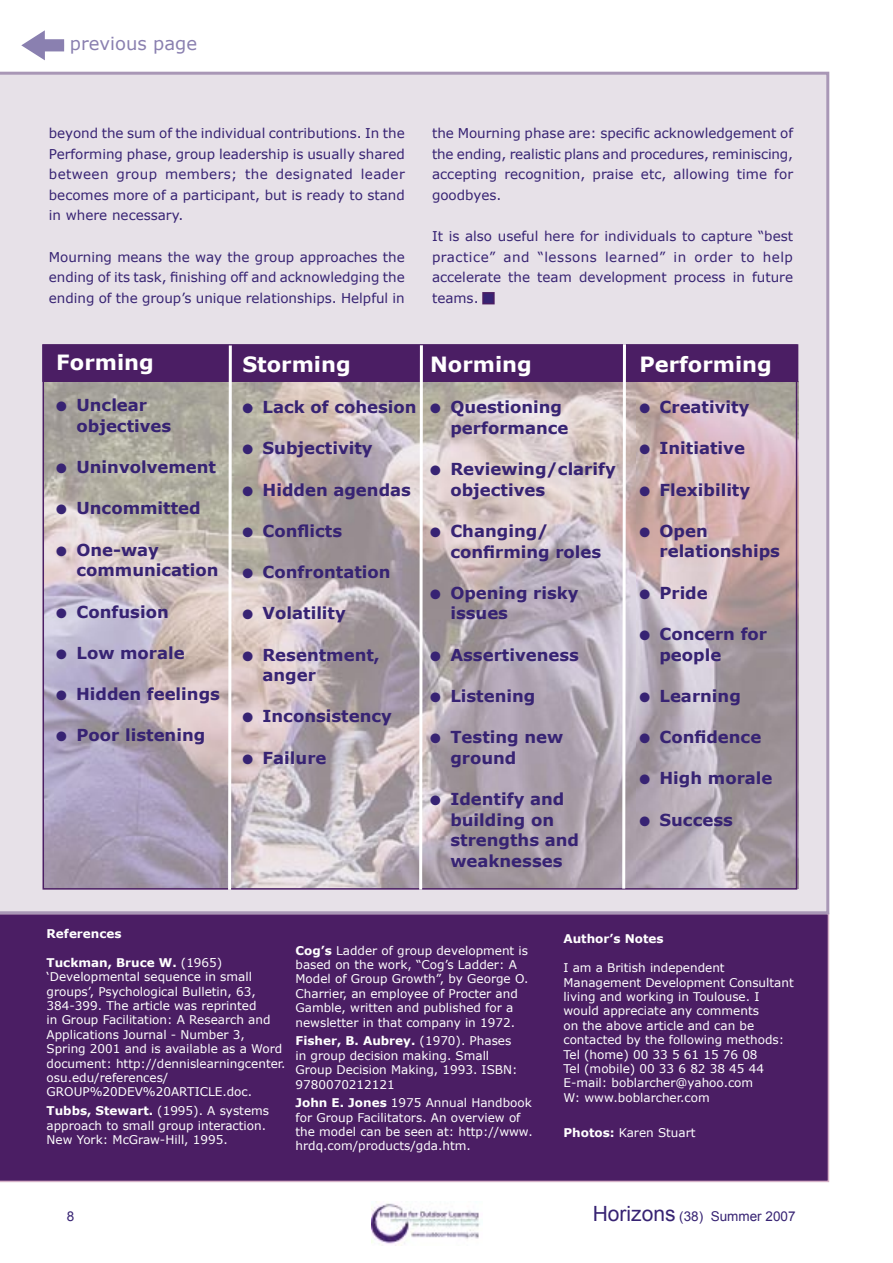
<style>
.page{position:relative;width:893px;height:1263px;background:#fff}
.page>*{position:absolute;margin:0;border:0;box-sizing:border-box;transform-origin:0 0}
.t1{font:54px "Zeal";color:#8a80b0}
.t2{font:700 21px "Verdana";color:#fff}
.t3{font:18px "Verdana";color:#8a80b0}
.t4{font:700 16.5px/20.7px "Verdana";color:#372373}
.t5{font:13.5px/20.7px "Verdana";color:#372373;text-align:justify}
.t6{font:13.5px "Arial";color:#372373}
.t7{font:12px/14.4px "Verdana";color:#fff}
.t8{font:700 12px "Verdana";color:#fff}
.s1{font-weight:700}
.s2{font-size:21px}
</style>
<div class="page">
<img style="left:371px;top:1201px;width:109px;height:45px">
<div style="left:0;top:914px;width:829px;height:268px;background:#4b1e64"></div>
<div style="left:0;top:72px;width:829px;height:842px;background:#e7e1e8"></div>
<div style="left:482px;top:292px;width:13px;height:12px;border:3px solid #4b1e64"></div>
<svg style="left:42px;top:344px;width:756px;height:546px;background:#b4a5af"></svg>
<h1 class="t1" style="left:16px;top:18px;width:55px">o</h1>
<h3 class="t3" style="left:70px;top:32px;width:129px">previous page</h3>
<p class="t5" style="left:49px;top:122px;width:357px">beyond the sum of the individual contributions. In the Performing phase, group leadership is usually shared between group members; the designated leader becomes more of a participant, but is ready to stand in where necessary.</p>
<p class="t5" style="left:49px;top:246px;width:357px">Mourning means the way the group approaches the ending of its task, finishing off and acknowledging the ending of the group’s unique relationships. Helpful in</p>
<p class="t5" style="left:432px;top:122px;width:363px">the Mourning phase are: specific acknowledgement of the ending, realistic plans and procedures, reminiscing, accepting recognition, praise etc, allowing time for goodbyes.</p>
<p class="t5" style="left:432px;top:225px;width:363px">It is also useful here for individuals to capture “best practice” and “lessons learned” in order to help accelerate the team development process in future teams. ■</p>
<h2 class="t2" style="left:56px;top:349px;width:99px">Forming</h2>
<h3 class="t4" style="left:76px;top:394px;width:96px;text-indent:-20px">● Unclear objectives</h3>
<h3 class="t4" style="left:56px;top:456px;width:161px">● Uninvolvement</h3>
<h3 class="t4" style="left:56px;top:498px;width:146px">● Uncommitted</h3>
<h3 class="t4" style="left:76px;top:539px;width:144px;text-indent:-20px">● One-way communication</h3>
<h3 class="t4" style="left:56px;top:601px;width:114px">● Confusion</h3>
<h3 class="t4" style="left:56px;top:642px;width:130px">● Low morale</h3>
<h3 class="t4" style="left:56px;top:683px;width:165px">● Hidden feelings</h3>
<h3 class="t4" style="left:56px;top:724px;width:151px">● Poor listening</h3>
<h2 class="t2" style="left:242px;top:351px;width:110px">Storming</h2>
<h3 class="t4" style="left:242px;top:396px;width:176px">● Lack of cohesion</h3>
<h3 class="t4" style="left:242px;top:437px;width:132px">● Subjectivity</h3>
<h3 class="t4" style="left:242px;top:479px;width:170px">● Hidden agendas</h3>
<h3 class="t4" style="left:242px;top:520px;width:101px">● Conflicts</h3>
<h3 class="t4" style="left:242px;top:561px;width:150px">● Confrontation</h3>
<h3 class="t4" style="left:242px;top:602px;width:105px">● Volatility</h3>
<h3 class="t4" style="left:262px;top:644px;width:119px;text-indent:-20px">● Resentment, anger</h3>
<h3 class="t4" style="left:242px;top:705px;width:151px">● Inconsistency</h3>
<h3 class="t4" style="left:242px;top:747px;width:86px">● Failure</h3>
<h2 class="t2" style="left:430px;top:351px;width:103px">Norming</h2>
<h3 class="t4" style="left:450px;top:396px;width:120px;text-indent:-20px">● Questioning performance</h3>
<h3 class="t4" style="left:450px;top:458px;width:167px;text-indent:-20px">● Reviewing/clarify objectives</h3>
<h3 class="t4" style="left:450px;top:520px;width:152px;text-indent:-20px">● Changing/ confirming roles</h3>
<h3 class="t4" style="left:450px;top:582px;width:130px;text-indent:-20px">● Opening risky issues</h3>
<h3 class="t4" style="left:430px;top:644px;width:150px">● Assertiveness</h3>
<h3 class="t4" style="left:430px;top:685px;width:107px">● Listening</h3>
<h3 class="t4" style="left:450px;top:726px;width:114px;text-indent:-20px">● Testing new ground</h3>
<h3 class="t4" style="left:450px;top:788px;width:130px;text-indent:-20px">● Identify and building on strengths and weaknesses</h3>
<h2 class="t2" style="left:639px;top:351px;width:134px">Performing</h2>
<h3 class="t4" style="left:639px;top:396px;width:112px">● Creativity</h3>
<h3 class="t4" style="left:639px;top:437px;width:107px">● Initiative</h3>
<h3 class="t4" style="left:639px;top:479px;width:112px">● Flexibility</h3>
<h3 class="t4" style="left:659px;top:520px;width:122px;text-indent:-20px">● Open relationships</h3>
<h3 class="t4" style="left:639px;top:582px;width:70px">● Pride</h3>
<h3 class="t4" style="left:659px;top:623px;width:109px;text-indent:-20px">● Concern for people</h3>
<h3 class="t4" style="left:639px;top:685px;width:103px">● Learning</h3>
<h3 class="t4" style="left:639px;top:726px;width:123px">● Confidence</h3>
<h3 class="t4" style="left:639px;top:767px;width:135px">● High morale</h3>
<h3 class="t4" style="left:639px;top:809px;width:95px">● Success</h3>
<p class="t8" style="left:47px;top:926px;width:76px">References</p>
<p class="t7" style="left:47px;top:955px;width:241px"><span class="s1">Tuckman, Bruce W.</span> (1965) ‘Developmental sequence in small groups’, Psychological Bulletin, 63, 384-399. The article was reprinted<br>in Group Facilitation: A Research and Applications Journal - Number 3, Spring 2001 and is available as a Word document: http://dennislearningcenter. osu.edu/references/ GROUP%20DEV%20ARTICLE.doc.</p>
<p class="t7" style="left:47px;top:1103px;width:224px"><span class="s1">Tubbs, Stewart.</span> (1995). A systems approach to small group interaction.<br>New York: McGraw-Hill, 1995.</p>
<p class="t7" style="left:296px;top:943px;width:235px"><span class="s1">Cog’s</span> Ladder of group development is based on the work, “Cog’s Ladder: A Model of Group Growth”, by George O.<br>Charrier, an employee of Procter and Gamble, written and published for a newsletter in that company in 1972.</p>
<p class="t7" style="left:296px;top:1033px;width:224px"><span class="s1">Fisher, B. Aubrey.</span> (1970). Phases in group decision making. Small<br>Group Decision Making, 1993. ISBN:<br>9780070212121</p>
<p class="t7" style="left:296px;top:1095px;width:239px"><span class="s1">John E. Jones</span> 1975 Annual Handbook for Group Facilitators. An overview of the model can be seen at: http://www. hrdq.com/products/gda.htm.</p>
<p class="t8" style="left:563px;top:931px;width:102px">Author’s Notes</p>
<p class="t7" style="left:563px;top:960px;width:232px">I am a British independent<br>Management Development Consultant living and working in Toulouse. I would appreciate any comments<br>on the above article and can be contacted by the following methods:<br>Tel (home) 00 33 5 61 15 76 08<br>Tel (mobile) 00 33 6 82 38 45 44<br>E-mail: boblarcher@yahoo.com<br>W: www.boblarcher.com</p>
<p class="t7" style="left:563px;top:1125px;width:134px"><span class="s1">Photos:</span> Karen Stuart</p>
<p class="t6" style="left:67px;top:1209px;width:9px">8</p>
<p class="t6" style="left:593px;top:1209px;width:204px"><span class="s2">Horizons</span> (38) Summer 2007</p>
</div>
